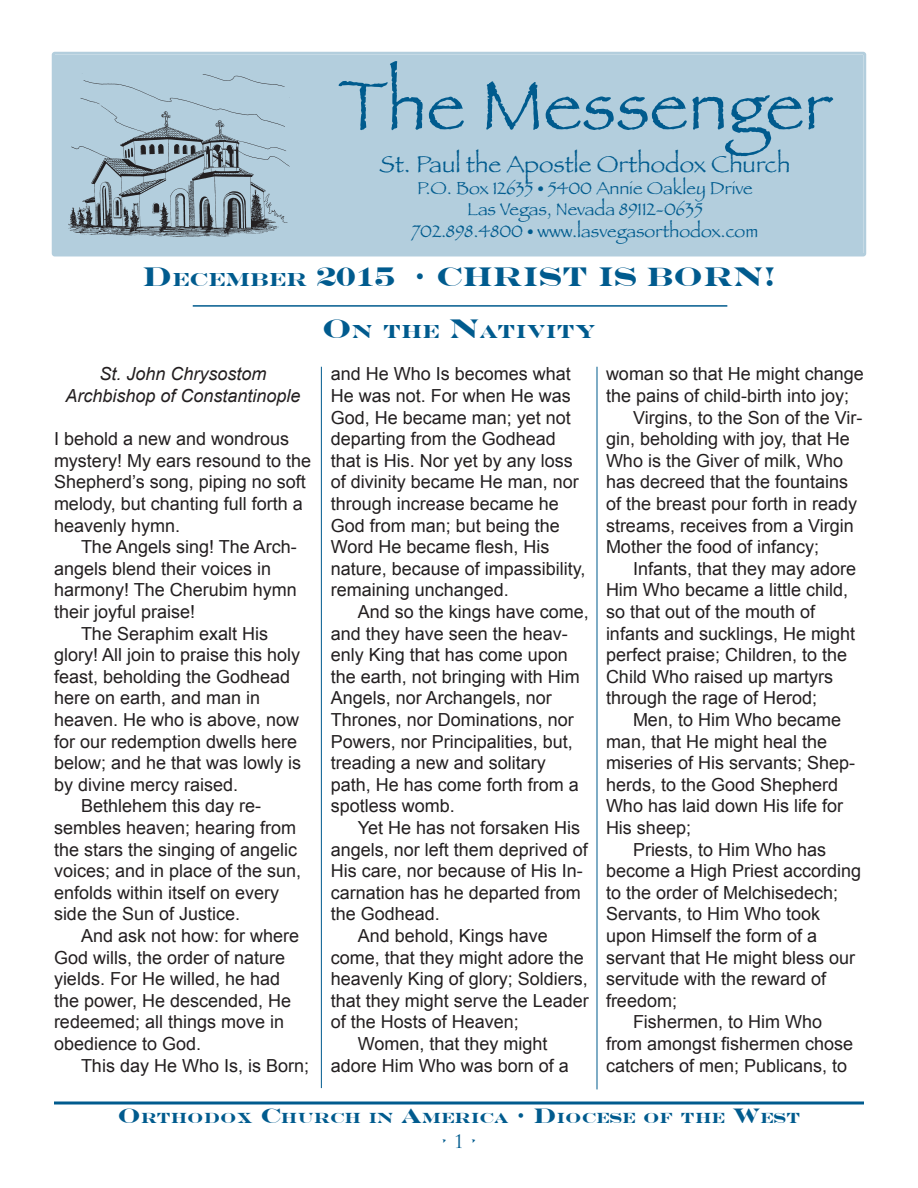
<style>
.page{position:relative;width:918px;height:1188px;background:#fff}
.page>*{position:absolute;margin:0;border:0;box-sizing:border-box;transform-origin:0 0}
.t1{font:72px "Papyrus";color:#005b8e}
.t2{font:700 27px "Engravers";color:#005b8e}
.t3{font:24px "Papyrus";color:#005b8e}
.t4{font:700 18.9px "Engravers";color:#005b8e}
.t5{font:18px/21.6px "Arial";color:#231f20}
.t6{font:18px "Papyrus";color:#005b8e}
.t7{font:italic 18px "Arial";color:#231f20}
.t8{font:18px "Trajan Pro";color:#005b8e}
.t9{font:700 14.7px "Engravers";color:#005b8e}
.s1{font-size:18.9px}
.s2{font-size:27px}
.s3{font-size:21px}
</style>
<div class="page">
<div style="left:55px;top:55px;width:808px;height:199px;background:#b3cedd"></div>
<div style="left:52px;top:52px;width:814px;height:205px;border:3px solid #005b8e;border-radius:2px"></div>
<img style="left:68px;top:74px;width:222px;height:162px">
<hr style="left:54px;top:1101px;width:810px;height:3px;background:#005b8e">
<hr style="left:193px;top:305px;width:534px;height:2px;background:#005b8e">
<hr style="left:597px;top:367px;width:1px;height:722px;background:#005b8e">
<hr style="left:321px;top:367px;width:1px;height:721px;background:#005b8e">
<p class="t1" style="left:338px;top:62px;width:495px">The Messenger</p>
<p class="t3" style="left:380px;top:150px;width:412px">St. Paul the Apostle Orthodox Church</p>
<p class="t6" style="left:417px;top:177px;width:337px">P.O. Box 12635 • 5400 Annie Oakley Drive</p>
<p class="t6" style="left:467px;top:198px;width:237px">Las Vegas, Nevada 89112-0635</p>
<p class="t6" style="left:412px;top:220px;width:348px">702.898.4800 • www.lasvegasorthodox.com</p>
<p class="t2" style="left:142px;top:261px;width:635px">D<span class="s1">ECEMBER</span> 2015 • CHRIST IS BORN!</p>
<p class="t7" style="left:99px;top:362px;width:169px">St. John Chrysostom</p>
<p class="t7" style="left:65px;top:384px;width:237px">Archbishop of Constantinople</p>
<p class="t5" style="left:54px;top:428px;width:259px">I behold a new and wondrous mystery! My ears resound to the<br>Shepherd’s song, piping no soft melody, but chanting full forth a heavenly hymn.</p>
<p class="t5" style="left:54px;top:536px;width:244px;text-indent:27px">The Angels sing! The Arch&shy;angels blend their voices in harmony! The Cherubim hymn their joyful praise!</p>
<p class="t5" style="left:54px;top:623px;width:249px;text-indent:27px">The Seraphim exalt His glory! All join to praise this holy feast, beholding the Godhead here on earth, and man in heaven. He who is above, now for our redemption dwells here below; and he that was lowly is by divine mercy raised.</p>
<p class="t5" style="left:54px;top:795px;width:249px;text-indent:27px">Bethlehem this day re&shy;sembles heaven; hearing from the stars the singing of angelic voices; and in place of the sun, enfolds within itself on every side the Sun of Justice.</p>
<p class="t5" style="left:54px;top:925px;width:247px;text-indent:27px">And ask not how: for where<br>God wills, the order of nature yields. For He willed, he had the power, He descended, He redeemed; all things move in obedience to God.</p>
<p class="t5" style="left:81px;top:1055px;width:230px">This day He Who Is, is Born;</p>
<p class="t4" style="left:322px;top:320px;width:175px"><span class="s2">O</span>N THE <span class="s2">N</span>ATI</p>
<p class="t4" style="left:527px;top:320px;width:71px">VITY</p>
<p class="t5" style="left:331px;top:363px;width:256px">and He Who Is becomes what<br>He was not. For when He was<br>God, He became man; yet not departing from the Godhead that is His. Nor yet by any loss of divinity became He man, nor through increase became he<br>God from man; but being the<br>Word He became flesh, His nature, because of impassibility, remaining unchanged.</p>
<p class="t5" style="left:331px;top:601px;width:260px;text-indent:27px">And so the kings have come, and they have seen the heav&shy;enly King that has come upon the earth, not bringing with Him<br>Angels, nor Archangels, nor<br>Thrones, nor Dominations, nor<br>Powers, nor Principalities, but, treading a new and solitary path, He has come forth from a spotless womb.</p>
<p class="t5" style="left:331px;top:817px;width:259px;text-indent:27px">Yet He has not forsaken His angels, nor left them deprived of<br>His care, nor because of His In&shy;carnation has he departed from the Godhead.</p>
<p class="t5" style="left:331px;top:925px;width:260px;text-indent:27px">And behold, Kings have come, that they might adore the heavenly King of glory; Soldiers, that they might serve the Leader of the Hosts of Heaven;</p>
<p class="t5" style="left:331px;top:1033px;width:240px;text-align:center">Women, that they might adore Him Who was born of a</p>
<p class="t5" style="left:606px;top:363px;width:259px">woman so that He might change the pains of child-birth into joy;</p>
<p class="t5" style="left:606px;top:407px;width:258px;text-indent:27px">Virgins, to the Son of the Vir&shy;gin, beholding with joy, that He<br>Who is the Giver of milk, Who has decreed that the fountains of the breast pour forth in ready streams, receives from a Virgin<br>Mother the food of infancy;</p>
<p class="t5" style="left:606px;top:558px;width:252px;text-indent:27px">Infants, that they may adore<br>Him Who became a little child, so that out of the mouth of infants and sucklings, He might perfect praise; Children, to the<br>Child Who raised up martyrs through the rage of Herod;</p>
<p class="t5" style="left:606px;top:709px;width:251px;text-indent:27px">Men, to Him Who became man, that He might heal the miseries of His servants; Shep&shy;herds, to the Good Shepherd<br>Who has laid down His life for<br>His sheep;</p>
<p class="t5" style="left:606px;top:839px;width:257px;text-indent:27px">Priests, to Him Who has become a High Priest according to the order of Melchisedech;</p>
<p class="t5" style="left:606px;top:903px;width:251px">Servants, to Him Who took upon Himself the form of a servant that He might bless our servitude with the reward of freedom;</p>
<p class="t5" style="left:606px;top:1011px;width:249px;text-align:center">Fishermen, to Him Who<br>from amongst fishermen chose catchers of men; Publicans, to</p>
<p class="t9" style="left:118px;top:1109px;width:56px"><span class="s3">O</span>RTHODO</p>
<p class="t9" style="left:236px;top:1109px;width:551px">X <span class="s3">C</span>HURCH IN <span class="s3">A</span>MERICA <span class="s3">• D</span>IO CESE O F THE <span class="s3">W</span>EST</p>
<p class="t8" style="left:440px;top:1130px;width:39px">• 1 •</p>
</div>
